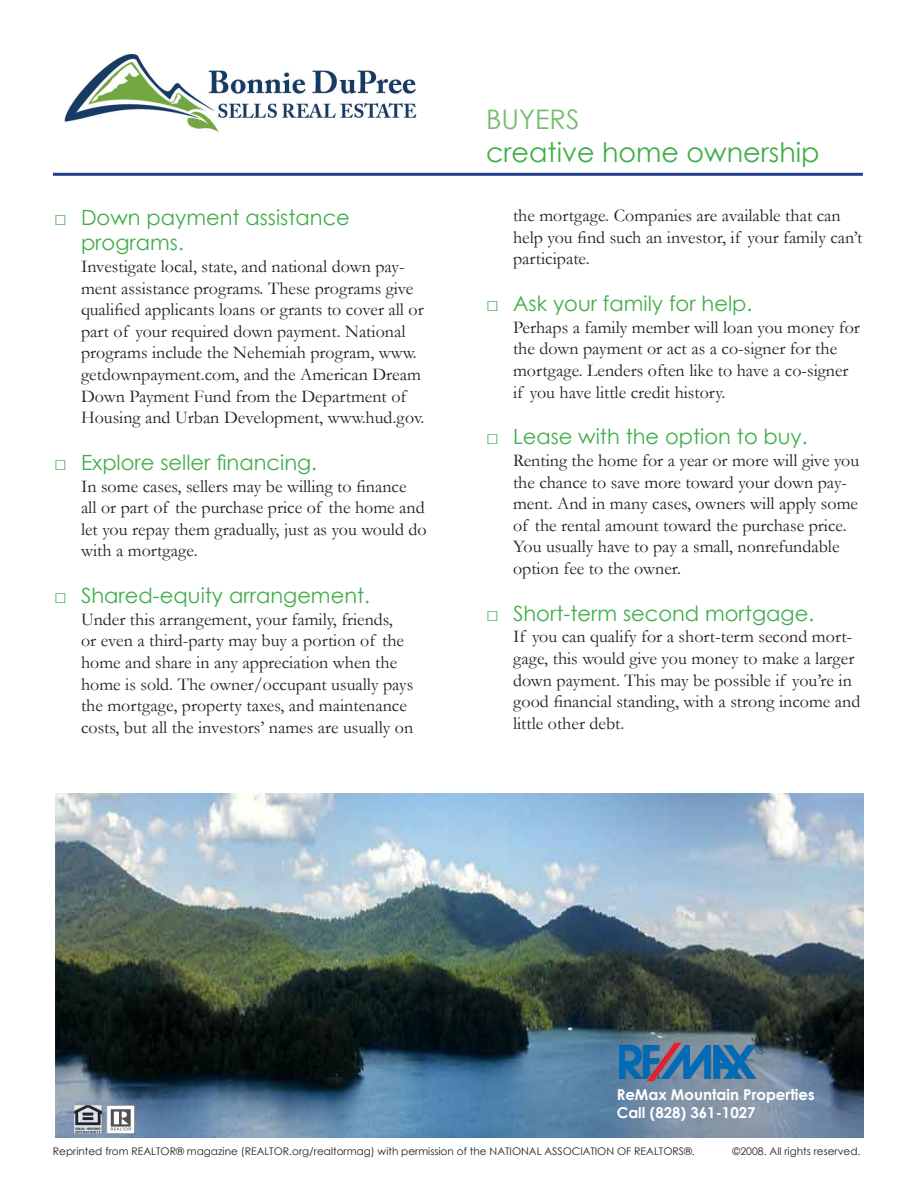
<style>
.page{position:relative;width:918px;height:1188px;background:#fff}
.page>*{position:absolute;margin:0;border:0;box-sizing:border-box;transform-origin:0 0}
.t1{font:27px "Century Gothic";color:#40ae49}
.t2{font:27px "Century Gothic";color:#76bd6f}
.t3{font:21px/25.2px "Century Gothic";color:#40ae49}
.t4{font:18px/21.6px "Garamond";color:#231f20}
.t5{font:700 15px/18px "Century Gothic";color:#fff}
.t6{font:10.5px "Century Gothic";color:#231f20}
.s1{font-family:"Garamond"}
</style>
<div class="page">
<hr style="left:53px;top:173px;width:810px;height:3px;background:#253f8e">
<img style="left:64px;top:54px;width:353px;height:78px">
<img style="left:56px;top:794px;width:808px;height:344px">
<img style="left:617px;top:1038px;width:150px;height:47px">
<img style="left:75px;top:1106px;width:60px;height:28px">
<p class="t3" style="left:81px;top:205px;width:270px;text-indent:-27px"><span class="s1">□</span> Down payment assistance programs.</p>
<p class="t4" style="left:81px;top:255px;width:345px">Investigate local, state, and national down pay&shy;ment assistance programs. These programs give qualified applicants loans or grants to cover all or part of your required down payment. National programs include the Nehemiah program, www. getdownpayment.com, and the American Dream Down Payment Fund from the Department of Housing and Urban Development, www.hud.gov.</p>
<p class="t3" style="left:54px;top:450px;width:265px"><span class="s1">□</span> Explore seller financing.</p>
<p class="t4" style="left:81px;top:475px;width:347px">In some cases, sellers may be willing to finance<br>all or part of the purchase price of the home and let you repay them gradually, just as you would do with a mortgage.</p>
<p class="t3" style="left:54px;top:583px;width:318px"><span class="s1">□</span> Shared-equity arrangement.</p>
<p class="t4" style="left:81px;top:608px;width:334px">Under this arrangement, your family, friends,<br>or even a third-party may buy a portion of the home and share in any appreciation when the home is sold. The owner/occupant usually pays the mortgage, property taxes, and maintenance costs, but all the investors’ names are usually on</p>
<p class="t2" style="left:486px;top:101px;width:95px">BUYERS</p>
<p class="t1" style="left:486px;top:133px;width:335px">creative home ownership</p>
<p class="t4" style="left:513px;top:204px;width:351px">the mortgage. Companies are available that can help you find such an investor, if your family can’t participate.</p>
<p class="t3" style="left:486px;top:291px;width:268px"><span class="s1">□</span> Ask your family for help.</p>
<p class="t4" style="left:513px;top:316px;width:348px">Perhaps a family member will loan you money for the down payment or act as a co-signer for the mortgage. Lenders often like to have a co-signer if you have little credit history.</p>
<p class="t3" style="left:486px;top:424px;width:323px"><span class="s1">□</span> Lease with the option to buy.</p>
<p class="t4" style="left:513px;top:449px;width:348px">Renting the home for a year or more will give you the chance to save more toward your down pay&shy;ment. And in many cases, owners will apply some of the rental amount toward the purchase price.<br>You usually have to pay a small, nonrefundable option fee to the owner.</p>
<p class="t3" style="left:486px;top:600px;width:330px"><span class="s1">□</span> Short-term second mortgage.</p>
<p class="t4" style="left:513px;top:626px;width:349px">If you can qualify for a short-term second mort&shy;gage, this would give you money to make a larger down payment. This may be possible if you’re in good financial standing, with a strong income and little other debt.</p>
<p class="t5" style="left:617px;top:1085px;width:199px">ReMax Mountain Properties<br>Call (828) 361-1027</p>
<p class="t6" style="left:53px;top:1144px;width:643px">Reprinted from REALTOR® magazine (REALTOR.org/realtormag) with permission of the NATIONAL ASSOCIATION OF REALTORS®.</p>
<p class="t6" style="left:733px;top:1144px;width:129px">©2008. All rights reserved.</p>
</div>
